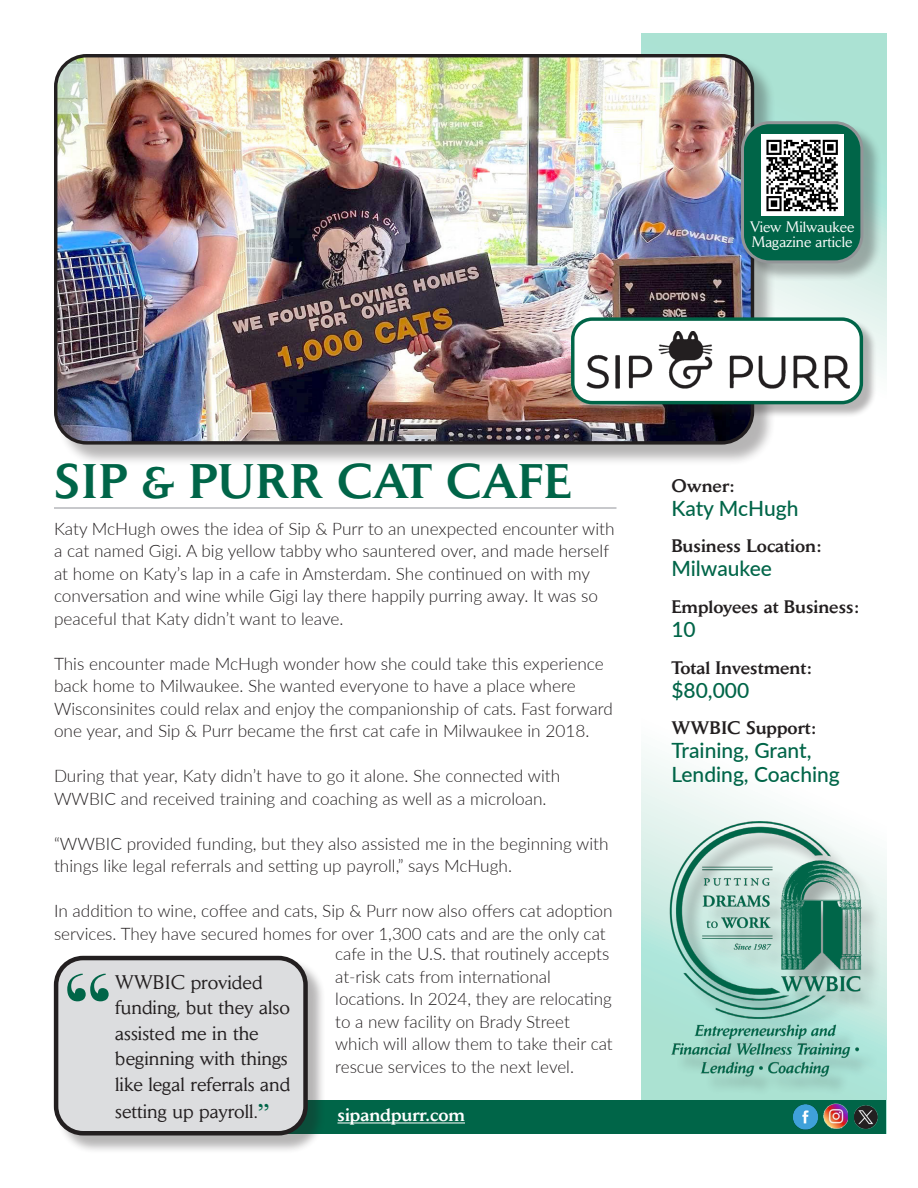
<style>
.page{position:relative;width:918px;height:1188px;background:#fff}
.page>*{position:absolute;margin:0;border:0;box-sizing:border-box;transform-origin:0 0}
.t1{font:700 96px "Bodoni Svty Two ITCTT";color:#006548}
.t2{font:500 48px "Daily News";letter-spacing:.02em;color:#006548}
.t3{font:500 21px/24px "Lato";color:#006548}
.t4{font:19.5px/25.8px "Daily News";color:#231f20}
.t5{font:500 18px "Daily News";color:#231f20}
.t6{font:500 18px "Daily News";color:#fff}
.t7{font:300 17.25px/22.5px "Lato";color:#231f20}
.t8{font:15px/15px "Daily News";color:#fff}
.s1{font-family:"Baskerville";font-weight:600;font-size:21px;color:#006548}
</style>
<div class="page">
<svg style="left:641px;top:33px;width:245px;height:1067px"></svg>
<div style="left:75px;top:1100px;width:811px;height:34px;background:#006548"></div>
<div style="left:56px;top:56px;width:720px;height:410px;background:#231f20;opacity:.33"></div>
<img style="left:57px;top:56px;width:695px;height:387px">
<div style="left:54px;top:54px;width:700px;height:391px;border:3px solid #231f20;border-radius:31px"></div>
<div style="left:743px;top:123px;width:139px;height:159px;background:#231f20;opacity:.33"></div>
<div style="left:742px;top:123px;width:120px;height:139px;background:#006548;border-radius:27px"></div>
<div style="left:741px;top:121px;width:122px;height:142px;border:3px solid #939598;border-radius:27px"></div>
<hr style="left:338px;top:1123px;width:127px;height:1px;background:#fff">
<img style="left:761px;top:135px;width:82px;height:81px">
<div style="left:572px;top:319px;width:304px;height:99px;background:#231f20;opacity:.33"></div>
<div style="left:573px;top:319px;width:288px;height:84px;background:#fff;border-radius:20px"></div>
<img style="left:587px;top:331px;width:263px;height:57px">
<div style="left:571px;top:317px;width:292px;height:87px;border:3px solid #006548;border-radius:20px"></div>
<div style="left:56px;top:958px;width:271px;height:196px;background:#231f20;opacity:.33"></div>
<div style="left:56px;top:958px;width:250px;height:175px;background:#dcdddf;border-radius:27px"></div>
<div style="left:54px;top:956px;width:254px;height:180px;border:4px solid #231f20;border-radius:27px"></div>
<hr style="left:54px;top:507px;width:562px;height:2px;background:#b6b7bb">
<img style="left:793px;top:1104px;width:25px;height:26px">
<img style="left:824px;top:1104px;width:24px;height:25px">
<img style="left:854px;top:1105px;width:24px;height:24px">
<div style="left:673px;top:824px;width:209px;height:274px;background:#231f20;opacity:.33"></div>
<img style="left:669px;top:821px;width:194px;height:256px">
<p class="t8" style="left:750px;top:219px;width:106px">View Milwaukee<br>Magazine article</p>
<p class="t2" style="left:54px;top:452px;width:519px">SIP &amp; PURR CAT CAFE</p>
<p class="t7" style="left:54px;top:517px;width:562px">Katy McHugh owes the idea of Sip &amp; Purr to an unexpected encounter with a cat named Gigi. A big yellow tabby who sauntered over, and made herself at home on Katy’s lap in a cafe in Amsterdam. She continued on with my conversation and wine while Gigi lay there happily purring away. It was so peaceful that Katy didn’t want to leave.</p>
<p class="t7" style="left:54px;top:652px;width:551px">This encounter made McHugh wonder how she could take this experience back home to Milwaukee. She wanted everyone to have a place where</p>
<p class="t7" style="left:54px;top:697px;width:560px">Wisconsinites could relax and enjoy the companionship of cats. Fast forward</p>
<p class="t7" style="left:54px;top:719px;width:537px">one year, and Sip &amp; Purr became the first cat cafe in Milwaukee in 2018.</p>
<p class="t7" style="left:54px;top:764px;width:508px">During that year, Katy didn’t have to go it alone. She connected with</p>
<p class="t7" style="left:54px;top:787px;width:494px">WWBIC and received training and coaching as well as a microloan.</p>
<p class="t7" style="left:54px;top:832px;width:556px">“WWBIC provided funding, but they also assisted me in the beginning with things like legal referrals and setting up payroll,” says McHugh.</p>
<p class="t7" style="left:54px;top:899px;width:560px">In addition to wine, coffee and cats, Sip &amp; Purr now also offers cat adoption services. They have secured homes for over 1,300 cats and are the only cat</p>
<p class="t1" style="left:61px;top:929px;width:55px">“</p>
<p class="t4" style="left:115px;top:969px;width:177px">WWBIC provided funding, but they also assisted me in the beginning with things like legal referrals and setting up payroll.<span class="s1">”</span></p>
<p class="t7" style="left:335px;top:942px;width:276px">cafe in the U.S. that routinely accepts at-risk cats from international</p>
<p class="t7" style="left:335px;top:987px;width:278px">locations. In 2024, they are relocating</p>
<p class="t7" style="left:335px;top:1010px;width:279px">to a new facility on Brady Street which will allow them to take their cat rescue services to the next level.</p>
<p class="t6" style="left:338px;top:1104px;width:129px">sipandpurr.com</p>
<p class="t5" style="left:671px;top:474px;width:64px">Owner:</p>
<p class="t3" style="left:671px;top:495px;width:129px">Katy McHugh</p>
<p class="t5" style="left:671px;top:535px;width:151px">Business Location:</p>
<p class="t3" style="left:671px;top:556px;width:102px">Milwaukee</p>
<p class="t5" style="left:671px;top:596px;width:189px">Employees at Business:</p>
<p class="t3" style="left:671px;top:616px;width:26px">10</p>
<p class="t5" style="left:671px;top:656px;width:142px">Total Investment:</p>
<p class="t3" style="left:671px;top:677px;width:79px">$80,000</p>
<p class="t5" style="left:671px;top:717px;width:146px">WWBIC Support:</p>
<p class="t3" style="left:671px;top:738px;width:170px">Training, Grant,<br>Lending, Coaching</p>
</div>
